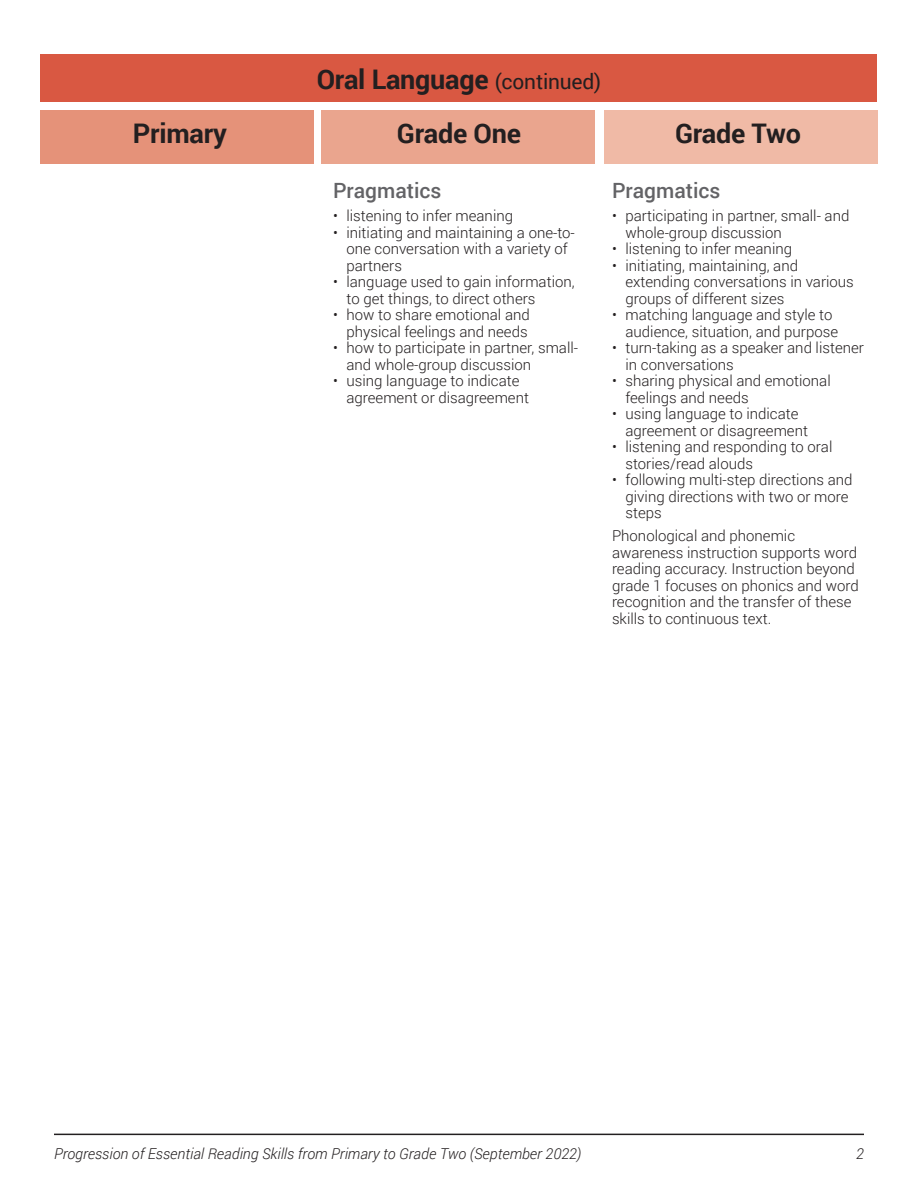
<style>
.page{position:relative;width:918px;height:1188px;background:#fff}
.page>*{position:absolute;margin:0;border:0;box-sizing:border-box;transform-origin:0 0}
.heading{font:700 27px "Roboto";letter-spacing:-.01em;color:#231f20}
.Sub_heading{font:500 21px "Roboto";color:#636366}
.t1{font:300 15px/16.5px "Roboto";color:#231f20}
.t2{font:italic 300 15px "Roboto";color:#231f20}
.s1{font-weight:400;font-size:21px}
</style>
<div class="page">
<hr style="left:54px;top:1134px;width:810px;height:1px;background:#231f20">
<div style="left:40px;top:111px;width:274px;height:53px;background:#e59279"></div>
<div style="left:321px;top:111px;width:274px;height:53px;background:#eaa58e"></div>
<div style="left:604px;top:111px;width:274px;height:53px;background:#f0baa6"></div>
<div style="left:40px;top:54px;width:838px;height:48px;background:#d95842"></div>
<p class="heading" style="left:317px;top:61px;width:286px">Oral Language <span class="s1">(continued)</span></p>
<p class="heading" style="left:133px;top:114px;width:96px">Primary</p>
<p class="heading" style="left:397px;top:114px;width:126px">Grade One</p>
<p class="heading" style="left:675px;top:114px;width:127px">Grade Two</p>
<p class="Sub_heading" style="left:612px;top:176px;width:110px">Pragmatics</p>
<p class="t1" style="left:626px;top:207px;width:225px;text-indent:-14px">• participating in partner, small- and whole-group discussion</p>
<p class="t1" style="left:612px;top:240px;width:182px">• listening to infer meaning</p>
<p class="t1" style="left:626px;top:257px;width:230px;text-indent:-14px">• initiating, maintaining, and extending conversations in various groups of different sizes</p>
<p class="t1" style="left:626px;top:306px;width:214px;text-indent:-14px">• matching language and style to audience, situation, and purpose</p>
<p class="t1" style="left:626px;top:339px;width:240px;text-indent:-14px">• turn-taking as a speaker and listener in conversations</p>
<p class="t1" style="left:626px;top:372px;width:207px;text-indent:-14px">• sharing physical and emotional feelings and needs</p>
<p class="t1" style="left:626px;top:405px;width:184px;text-indent:-14px">• using language to indicate agreement or disagreement</p>
<p class="t1" style="left:626px;top:438px;width:208px;text-indent:-14px">• listening and responding to oral stories/read alouds</p>
<p class="t1" style="left:626px;top:471px;width:228px;text-indent:-14px">• following multi-step directions and giving directions with two or more steps</p>
<p class="t1" style="left:612px;top:527px;width:248px">Phonological and phonemic awareness instruction supports word reading accuracy. Instruction beyond grade 1 focuses on phonics and word recognition and the transfer of these skills to continuous text.</p>
<p class="Sub_heading" style="left:333px;top:176px;width:110px">Pragmatics</p>
<p class="t1" style="left:333px;top:207px;width:182px">• listening to infer meaning</p>
<p class="t1" style="left:346px;top:224px;width:230px;text-indent:-14px">• initiating and maintaining a one-to&shy;one conversation with a variety of partners</p>
<p class="t1" style="left:346px;top:273px;width:230px;text-indent:-14px">• language used to gain information, to get things, to direct others</p>
<p class="t1" style="left:333px;top:306px;width:198px;text-align:right">• how to share emotional and physical feelings and needs</p>
<p class="t1" style="left:346px;top:339px;width:233px;text-indent:-14px">• how to participate in partner, small&shy;and whole-group discussion</p>
<p class="t1" style="left:346px;top:372px;width:184px;text-indent:-14px">• using language to indicate agreement or disagreement</p>
<p class="t2" style="left:54px;top:1143px;width:529px">Progression of Essential Reading Skills from Primary to Grade Two (September 2022)</p>
<p class="t2" style="left:856px;top:1143px;width:9px">2</p>
</div>
